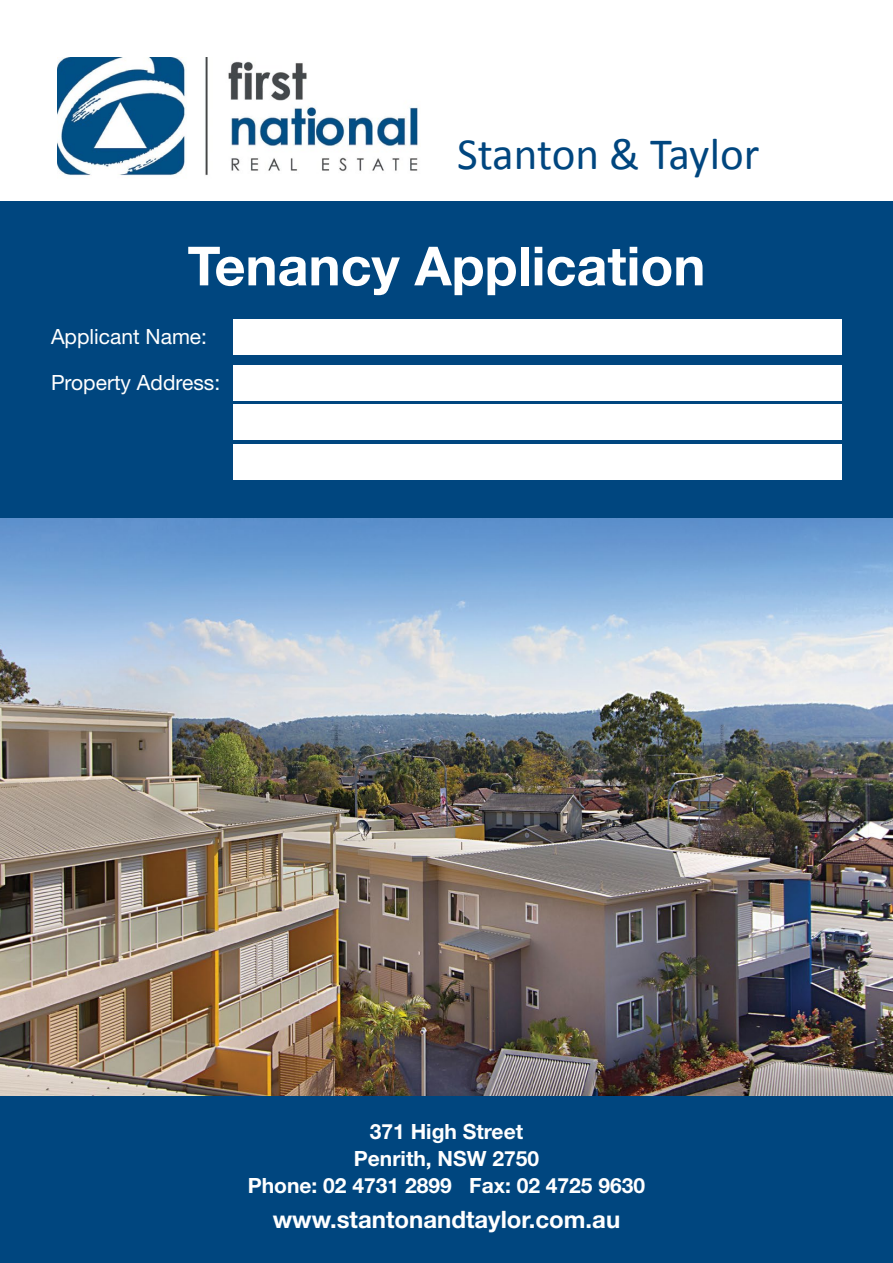
<style>
.page{position:relative;width:893px;height:1263px;background:#fff}
.page>*{position:absolute;margin:0;border:0;box-sizing:border-box;transform-origin:0 0}
.t1{font:700 54px "Helvetica Neue";color:#fff}
.t2{font:45px "Calibri";color:#00467f}
.t3{font:700 24px "Helvetica Neue";color:#fff}
.t4{font:700 21px/27px "Helvetica Neue";color:#fff;text-align:center}
.t5{font:21px "Helvetica Neue";color:#fff}
</style>
<div class="page">
<div style="left:0;top:202px;width:893px;height:1061px;background:#00467f"></div>
<img style="left:57px;top:57px;width:361px;height:119px">
<img style="left:0;top:519px;width:893px;height:576px">
<div style="left:234px;top:319px;width:608px;height:35px;background:#fff"></div>
<div style="left:234px;top:365px;width:608px;height:36px;background:#fff"></div>
<div style="left:234px;top:404px;width:608px;height:36px;background:#fff"></div>
<div style="left:234px;top:444px;width:608px;height:35px;background:#fff"></div>
<h2 class="t2" style="left:457px;top:126px;width:304px">Stanton &amp; Taylor</h2>
<h1 class="t1" style="left:188px;top:233px;width:519px">Tenancy Application</h1>
<p class="t5" style="left:51px;top:324px;width:157px">Applicant Name:</p>
<p class="t5" style="left:51px;top:370px;width:171px">Property Address:</p>
<p class="t4" style="left:248px;top:1117px;width:399px">371 High Street<br>Penrith, NSW 2750<br>Phone: 02 4731 2899 Fax: 02 4725 9630</p>
<p class="t3" style="left:273px;top:1204px;width:349px">www.stantonandtaylor.com.au</p>
</div>
